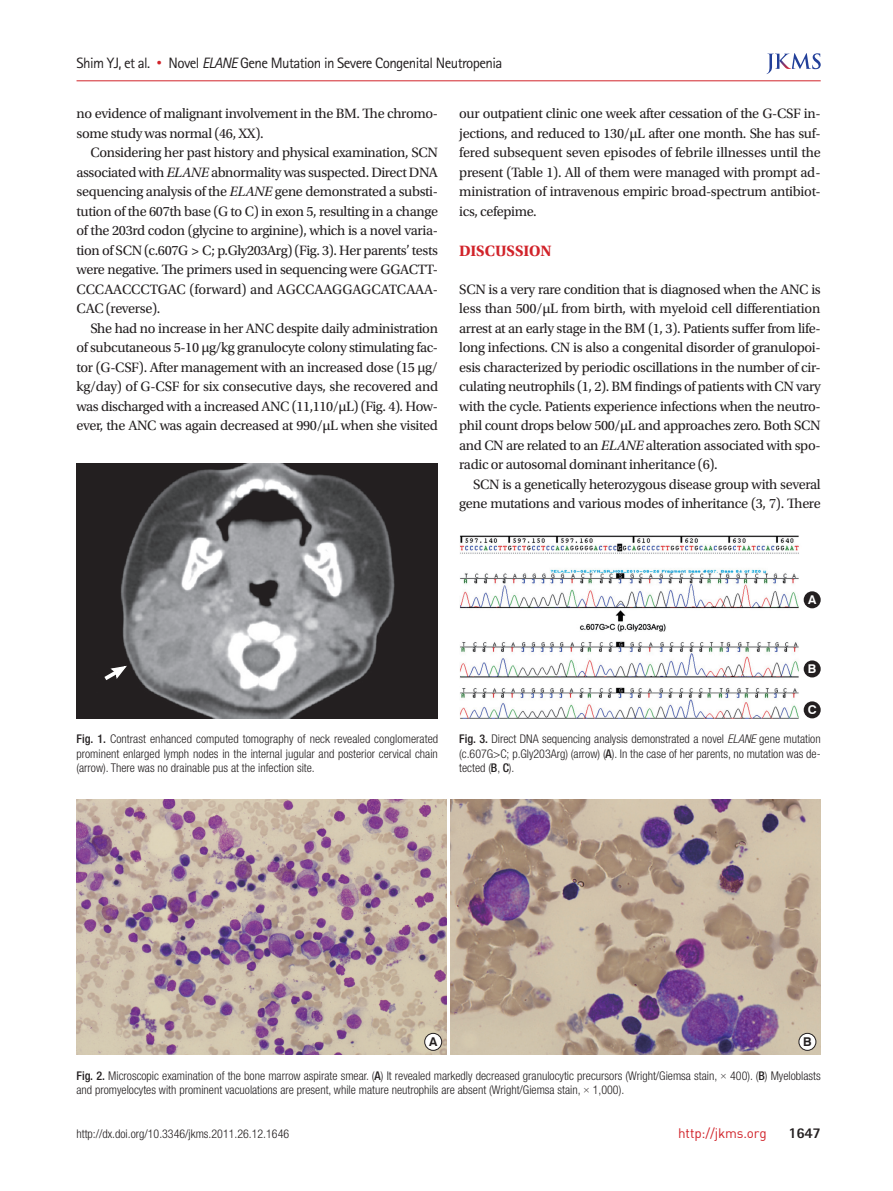
<style>
.page{position:relative;width:893px;height:1191px;background:#fff}
.page>*{position:absolute;margin:0;border:0;box-sizing:border-box;transform-origin:0 0}
.t1{font:700 15.75px "Utopia Std";letter-spacing:-.01em;color:#d1232a}
.t2{font:15px "Rotis Sans Serif Std";letter-spacing:-.04em;color:#231f20}
.t3{font:800 15px "Rotis Sans Serif Std";color:#231f20}
.t4{font:14.25px/19.5px "Utopia Std";letter-spacing:-.025em;color:#231f20;text-align:justify}
.t5{font:13.5px "Dinreg";letter-spacing:-.01em;color:#d1232a}
.t6{font:700 12.15px "Swiss 721 BT";color:#fff}
.t7{font:700 12.15px "Swiss 721 BT";color:#231f20}
.t8{font:300 condensed 12px/14.4px "Helvetica Neue LT Std";color:#231f20;text-align:justify}
.s1{font-family:"Dotum";color:#d1232a}
.s2{font-style:italic}
.s3{font-weight:500}
.s4{font-family:"Times New Roman";font-weight:400;font-stretch:normal}
</style>
<div class="page">
<hr style="left:77px;top:80px;width:744px;height:1px;background:#d1232a">
<svg style="left:766px;top:53px;width:55px;height:21px"></svg>
<img style="left:77px;top:799px;width:369px;height:255px">
<img style="left:451px;top:799px;width:370px;height:255px">
<div style="left:425px;top:1033px;width:17px;height:17px;background:#fff;border-radius:50%"></div>
<div style="left:424px;top:1033px;width:18px;height:17px;border:1px solid #231f20;border-radius:50%"></div>
<div style="left:799px;top:1033px;width:17px;height:17px;background:#fff;border-radius:50%"></div>
<div style="left:799px;top:1033px;width:17px;height:17px;border:1px solid #231f20;border-radius:50%"></div>
<img style="left:77px;top:463px;width:361px;height:255px">
<svg style="left:100px;top:665px;width:27px;height:18px"></svg>
<img style="left:460px;top:535px;width:361px;height:183px">
<div style="left:804px;top:591px;width:17px;height:17px;background:#231f20;border-radius:50%"></div>
<div style="left:804px;top:660px;width:17px;height:17px;background:#231f20;border-radius:50%"></div>
<div style="left:804px;top:701px;width:17px;height:17px;background:#231f20;border-radius:50%"></div>
<p class="t2" style="left:77px;top:54px;width:427px">Shim YJ, et al. <span class="s1">•</span> Novel <span class="s2">ELANE</span> Gene Mutation in Severe Congenital Neutropenia</p>
<p class="t4" style="left:77px;top:104px;width:363px">no evidence of malignant involvement in the BM. The chromo&shy;some study was normal (46, XX).</p>
<p class="t4" style="left:77px;top:143px;width:363px;text-indent:14px">Considering her past history and physical examination, SCN associated with <span class="s2">ELANE</span> abnormality was suspected. Direct DNA sequencing analysis of the <span class="s2">ELANE</span> gene demonstrated a substi&shy;tution of the 607th base (G to C) in exon 5, resulting in a change of the 203rd codon (glycine to arginine), which is a novel varia&shy;tion of SCN (c.607G &gt; C; p.Gly203Arg) (Fig. 3). Her parents’ tests were negative. The primers used in sequencing were GGACTT-CCCAACCCTGAC (forward) and AGCCAAGGAGCATCAAA-CAC (reverse).</p>
<p class="t4" style="left:77px;top:318px;width:363px;text-indent:14px">She had no increase in her ANC despite daily administration of subcutaneous 5-10 µg/kg granulocyte colony stimulating fac&shy;tor (G-CSF). After management with an increased dose (15 µg/ kg/day) of G-CSF for six consecutive days, she recovered and was discharged with a increased ANC (11,110/µL) (Fig. 4). How&shy;ever, the ANC was again decreased at 990/µL when she visited</p>
<p class="t4" style="left:459px;top:104px;width:363px">our outpatient clinic one week after cessation of the G-CSF in&shy;jections, and reduced to 130/µL after one month. She has suf&shy;fered subsequent seven episodes of febrile illnesses until the present (Table 1). All of them were managed with prompt ad&shy;ministration of intravenous empiric broad-spectrum antibiot&shy;ics, cefepime.</p>
<p class="t1" style="left:459px;top:241px;width:94px">DISCUSSION</p>
<p class="t4" style="left:459px;top:280px;width:363px">SCN is a very rare condition that is diagnosed when the ANC is less than 500/µL from birth, with myeloid cell differentiation arrest at an early stage in the BM (1, 3). Patients suffer from life&shy;long infections. CN is also a congenital disorder of granulopoi&shy;esis characterized by periodic oscillations in the number of cir&shy;culating neutrophils (1, 2). BM findings of patients with CN vary with the cycle. Patients experience infections when the neutro&shy;phil count drops below 500/µL and approaches zero. Both SCN and CN are related to an <span class="s2">ELANE</span> alteration associated with spo&shy;radic or autosomal dominant inheritance (6).</p>
<p class="t4" style="left:459px;top:474px;width:363px;text-align:right">SCN is a genetically heterozygous disease group with several gene mutations and various modes of inheritance (3, 7). There</p>
<p class="t6" style="left:808px;top:592px;width:10px">A</p>
<p class="t8" style="left:77px;top:731px;width:363px"><span class="s3">Fig. 1.</span> Contrast enhanced computed tomography of neck revealed conglomerated prominent enlarged lymph nodes in the internal jugular and posterior cervical chain (arrow). There was no drainable pus at the infection site.</p>
<p class="t6" style="left:808px;top:661px;width:10px">B</p>
<p class="t6" style="left:808px;top:702px;width:10px">C</p>
<p class="t8" style="left:459px;top:731px;width:363px"><span class="s3">Fig. 3.</span> Direct DNA sequencing analysis demonstrated a novel <span class="s2">ELANE</span> gene mutation (c.607G&gt;C; p.Gly203Arg) (arrow) (<span class="s3">A</span>). In the case of her parents, no mutation was de&shy;tected (<span class="s3">B</span>, <span class="s3">C</span>).</p>
<p class="t7" style="left:429px;top:1034px;width:10px">A</p>
<p class="t7" style="left:803px;top:1034px;width:10px">B</p>
<p class="t8" style="left:77px;top:1068px;width:746px"><span class="s3">Fig. 2.</span> Microscopic examination of the bone marrow aspirate smear. (<span class="s3">A</span>) It revealed markedly decreased granulocytic precursors (Wright/Giemsa stain, <span class="s4">×</span> 400). (<span class="s3">B</span>) Myeloblasts and promyelocytes with prominent vacuolations are present, while mature neutrophils are absent (Wright/Giemsa stain, <span class="s4">×</span> 1,000).</p>
<p class="t8" style="left:77px;top:1126px;width:214px">http://dx.doi.org/10.3346/jkms.2011.26.12.1646</p>
<p class="t5" style="left:678px;top:1124px;width:90px">http://jkms.org</p>
<p class="t3" style="left:788px;top:1123px;width:34px">1647</p>
</div>
